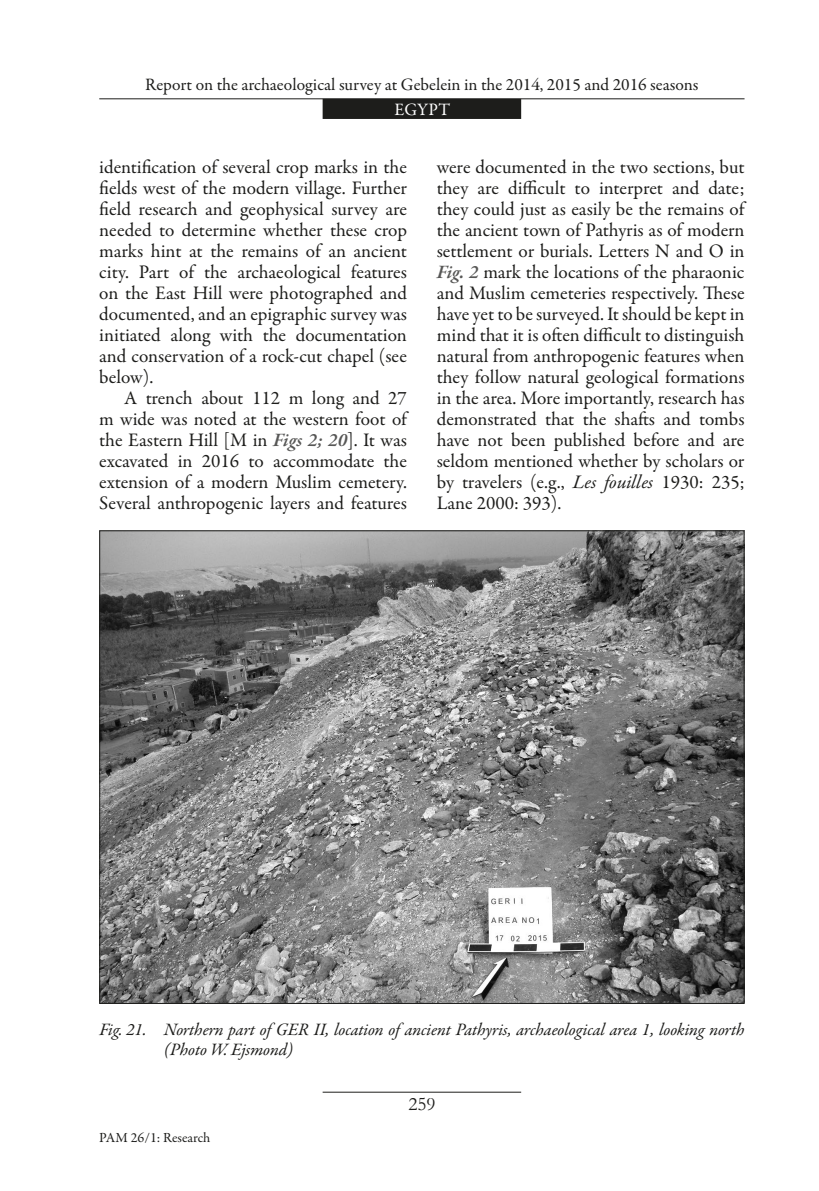
<style>
.page{position:relative;width:819px;height:1191px;background:#fff}
.page>*{position:absolute;margin:0;border:0;box-sizing:border-box;transform-origin:0 0}
.t1{font:19.25px/21px "Garamond Premr Pro";color:#1d1d1b;text-align:justify}
.t2{font:19.25px "Garamond";color:#1d1d1b}
.t3{font:italic 17.5px/20.1px "Garamond Premr Pro";letter-spacing:-.005em;color:#1d1d1b}
.t4{font:17.5px "Garamond Premr Pro";color:#1d1d1b}
.t5{font:17.5px "Garamond Premr Pro";letter-spacing:.015em;color:#fff}
.t6{font:14px "Garamond Premr Pro";color:#1d1d1b}
.s1{font-weight:600;font-style:italic;color:#575756}
.s2{font-style:italic}
</style>
<div class="page">
<hr style="left:99px;top:98px;width:645px;height:1px;background:#1d1d1b">
<div style="left:322px;top:99px;width:199px;height:20px;background:#1d1d1b"></div>
<hr style="left:322px;top:1091px;width:199px;height:1px;background:#1d1d1b">
<img style="left:101px;top:532px;width:641px;height:470px">
<p class="t4" style="left:145px;top:74px;width:554px">Report on the archaeological survey at Gebelein in the 2014, 2015 and 2016 seasons</p>
<p class="t5" style="left:394px;top:99px;width:57px">EGYPT</p>
<p class="t1" style="left:99px;top:157px;width:309px">identification of several crop marks in the fields west of the modern village. Further field research and geophysical survey are needed to determine whether these crop marks hint at the remains of an ancient city. Part of the archaeological features on the East Hill were photographed and documented, and an epigraphic survey was initiated along with the documentation and conservation of a rock-cut chapel (see below).</p>
<p class="t1" style="left:99px;top:388px;width:309px;text-indent:25px">A trench about 112 m long and 27 m wide was noted at the western foot of the Eastern Hill [M in <span class="s1">Figs 2; 20</span>]. It was excavated in 2016 to accommodate the extension of a modern Muslim cemetery.<br>Several anthropogenic layers and features</p>
<p class="t1" style="left:437px;top:157px;width:309px">were documented in the two sections, but they are difficult to interpret and date; they could just as easily be the remains of the ancient town of Pathyris as of modern settlement or burials. Letters N and O in <span class="s1">Fig. 2</span> mark the locations of the pharaonic and Muslim cemeteries respectively. These have yet to be surveyed. It should be kept in mind that it is often difficult to distinguish natural from anthropogenic features when they follow natural geological formations in the area. More importantly, research has demonstrated that the shafts and tombs have not been published before and are seldom mentioned whether by scholars or by travelers (e.g., <span class="s2">Les fouilles</span> 1930: 235; Lane 2000: 393).</p>
<p class="t3" style="left:164px;top:1020px;width:582px;text-indent:-64px">Fig. 21. Northern part of GER II, location of ancient Pathyris, archaeological area 1, looking north (Photo W. Ejsmond)</p>
<p class="t6" style="left:99px;top:1128px;width:113px">PAM 26/1: Research</p>
<p class="t2" style="left:408px;top:1090px;width:29px">259</p>
</div>
